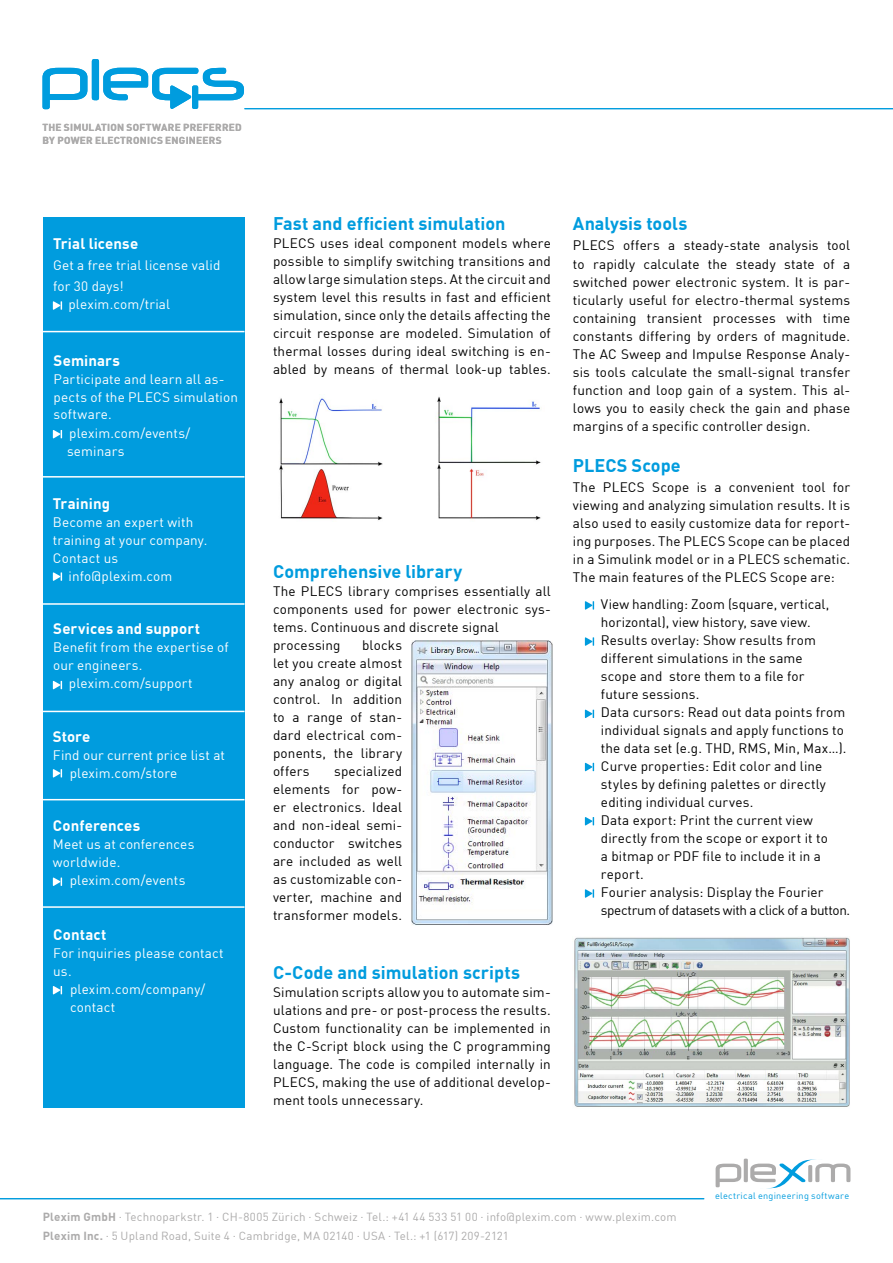
<style>
.page{position:relative;width:893px;height:1263px;background:#fff}
.page>*{position:absolute;margin:0;border:0;box-sizing:border-box;transform-origin:0 0}
.t1{font:700 18px "DIN Offc";color:#009cde}
.t2{font:700 15px "DIN Offc";letter-spacing:.01em;color:#fff}
.t3{font:13.5px/18px "DIN Offc";letter-spacing:.01em;color:#000;text-align:justify}
.t4{font:13.5px/18px "DIN Offc";letter-spacing:.01em;color:#fff}
.t5{font:11.55px/19.2px "DIN Offc";letter-spacing:.02em;color:#acabab}
.t6{font:700 10.05px/13px "DIN Offc";letter-spacing:.025em;color:#acabab}
.t7{font:9.15px "DIN Offc";letter-spacing:.03em;color:#009cde}
.s1{font-weight:700}
</style>
<div class="page">
<svg style="left:716px;top:1158px;width:134px;height:30px"></svg>
<hr style="left:0;top:1198px;width:704px;height:1px;background:#009cde">
<svg style="left:43px;top:59px;width:201px;height:50px"></svg>
<hr style="left:244px;top:108px;width:649px;height:1px;background:#009cde">
<div style="left:43px;top:217px;width:201px;height:890px;background:#009cde"></div>
<hr style="left:43px;top:331px;width:201px;height:1px;background:#fff">
<hr style="left:43px;top:476px;width:201px;height:2px;background:#fff">
<hr style="left:43px;top:603px;width:201px;height:2px;background:#fff">
<hr style="left:43px;top:711px;width:201px;height:1px;background:#fff">
<hr style="left:43px;top:799px;width:201px;height:1px;background:#fff">
<svg style="left:53px;top:301px;width:9px;height:9px"></svg>
<hr style="left:43px;top:906px;width:201px;height:2px;background:#fff">
<svg style="left:53px;top:430px;width:9px;height:9px"></svg>
<svg style="left:53px;top:572px;width:9px;height:9px"></svg>
<svg style="left:53px;top:680px;width:9px;height:10px"></svg>
<svg style="left:53px;top:769px;width:9px;height:9px"></svg>
<svg style="left:53px;top:877px;width:9px;height:9px"></svg>
<svg style="left:53px;top:986px;width:9px;height:9px"></svg>
<svg style="left:585px;top:601px;width:9px;height:9px"></svg>
<img style="left:412px;top:640px;width:141px;height:285px">
<img style="left:574px;top:937px;width:276px;height:170px">
<img style="left:279px;top:396px;width:262px;height:124px">
<svg style="left:585px;top:889px;width:9px;height:9px"></svg>
<svg style="left:585px;top:637px;width:9px;height:9px"></svg>
<svg style="left:585px;top:709px;width:9px;height:9px"></svg>
<svg style="left:585px;top:762px;width:9px;height:10px"></svg>
<svg style="left:585px;top:817px;width:9px;height:9px"></svg>
<p class="t6" style="left:43px;top:120px;width:201px">THE SIMULATION SOFTWARE PREFERRED<br>BY POWER ELECTRONICS ENGINEERS</p>
<p class="t2" style="left:53px;top:234px;width:87px">Trial license</p>
<p class="t4" style="left:53px;top:254px;width:169px;line-height:21px">Get a free trial license valid for 30 days!</p>
<p class="t4" style="left:68px;top:295px;width:103px">plexim.com/trial</p>
<p class="t2" style="left:54px;top:350px;width:68px">Seminars</p>
<p class="t4" style="left:54px;top:369px;width:172px">Participate and learn all as-</p>
<p class="t4" style="left:54px;top:387px;width:186px">pects of the PLECS simulation</p>
<p class="t4" style="left:54px;top:405px;width:60px">software.</p>
<p class="t4" style="left:69px;top:423px;width:123px">plexim.com/events/</p>
<p class="t4" style="left:67px;top:441px;width:59px">seminars</p>
<p class="t2" style="left:53px;top:494px;width:59px">Training</p>
<p class="t4" style="left:53px;top:513px;width:142px">Become an expert with</p>
<p class="t4" style="left:53px;top:531px;width:156px">training at your company.</p>
<p class="t4" style="left:53px;top:549px;width:67px">Contact us</p>
<p class="t4" style="left:69px;top:567px;width:105px">info@plexim.com</p>
<p class="t2" style="left:53px;top:619px;width:148px">Services and support</p>
<p class="t4" style="left:53px;top:638px;width:177px">Benefit from the expertise of</p>
<p class="t4" style="left:53px;top:656px;width:91px">our engineers.</p>
<p class="t4" style="left:69px;top:674px;width:125px">plexim.com/support</p>
<p class="t2" style="left:53px;top:726px;width:39px">Store</p>
<p class="t4" style="left:70px;top:745px;width:157px;text-indent:-17px">Find our current price list at plexim.com/store</p>
<p class="t2" style="left:53px;top:815px;width:89px">Conferences</p>
<p class="t4" style="left:53px;top:834px;width:143px">Meet us at conferences worldwide.</p>
<p class="t4" style="left:70px;top:870px;width:117px">plexim.com/events</p>
<p class="t2" style="left:53px;top:925px;width:55px">Contact</p>
<p class="t4" style="left:53px;top:944px;width:172px">For inquiries please contact us.</p>
<p class="t4" style="left:70px;top:980px;width:137px">plexim.com/company/ contact</p>
<h1 class="t1" style="left:273px;top:212px;width:234px">Fast and efficient simulation</h1>
<p class="t3" style="left:273px;top:234px;width:279px">PLECS uses ideal component models where possible to simplify switching transitions and allow large simulation steps. At the circuit and system level this results in fast and efficient simulation, since only the details affecting the circuit response are modeled. Simulation of thermal losses during ideal switching is en&shy;abled by means of thermal look-up tables.</p>
<h1 class="t1" style="left:273px;top:560px;width:191px">Comprehensive library</h1>
<p class="t3" style="left:273px;top:582px;width:279px;text-align:left">The PLECS library comprises essentially all components used for power electronic sys&shy;tems. Continuous and discrete signal processing</p>
<p class="t3" style="left:273px;top:636px;width:131px;text-indent:89px">blocks let you create almost any analog or digital control. In addition to a range of stan&shy;dard electrical com&shy;ponents, the library offers</p>
<p class="t3" style="left:273px;top:762px;width:131px;text-indent:61px">specialized elements for pow&shy;er electronics. Ideal and non-ideal semi&shy;conductor switches are included as well as customizable con&shy;verter, machine and transformer models.</p>
<h1 class="t1" style="left:273px;top:961px;width:248px">C-Code and simulation scripts</h1>
<p class="t3" style="left:273px;top:983px;width:279px">Simulation scripts allow you to automate sim&shy;ulations and pre- or post-process the results.<br>Custom functionality can be implemented in the C-Script block using the C programming language. The code is compiled internally in PLECS, making the use of additional develop&shy;ment tools unnecessary.</p>
<h1 class="t1" style="left:573px;top:212px;width:116px">Analysis tools</h1>
<p class="t3" style="left:573px;top:235px;width:279px;line-height:19.5px">PLECS offers a steady-state analysis tool to rapidly calculate the steady state of a</p>
<p class="t3" style="left:573px;top:273px;width:279px;text-align:left">switched power electronic system. It is par&shy;ticularly useful for electro-thermal systems containing transient processes with time constants differing by orders of magnitude.<br>The AC Sweep and Impulse Response Analy&shy;sis tools calculate the small-signal transfer function and loop gain of a system. This al&shy;lows you to easily check the gain and phase margins of a specific controller design.</p>
<h1 class="t1" style="left:573px;top:454px;width:109px">PLECS Scope</h1>
<p class="t3" style="left:573px;top:478px;width:279px">The PLECS Scope is a convenient tool for viewing and analyzing simulation results. It is also used to easily customize data for report&shy;ing purposes. The PLECS Scope can be placed in a Simulink model or in a PLECS schematic.<br>The main features of the PLECS Scope are:</p>
<p class="t3" style="left:601px;top:595px;width:251px;text-align:left">View handling: Zoom (square, vertical, horizontal), view history, save view.<br>Results overlay: Show results from different simulations in the same<br>scope and store them to a file for<br>future sessions.<br>Data cursors: Read out data points from individual signals and apply functions to the data set (e.g. THD, RMS, Min, Max…).<br>Curve properties: Edit color and line styles by defining palettes or directly editing individual curves.<br>Data export: Print the current view directly from the scope or export it to<br>a bitmap or PDF file to include it in a report.<br>Fourier analysis: Display the Fourier spectrum of datasets with a click of a button.</p>
<p class="t7" style="left:715px;top:1189px;width:136px">electrical engineering software</p>
<p class="t5" style="left:43px;top:1206px;width:635px"><span class="s1">Plexim GmbH</span> . Technoparkstr. 1 . CH-8005 Zürich . Schweiz . Tel.: +41 44 533 51 00 . info@plexim.com . www.plexim.com<br><span class="s1">Plexim Inc.</span> . 5 Upland Road, Suite 4 . Cambridge, MA 02140 . USA . Tel.: +1 (617) 209-2121</p>
</div>
